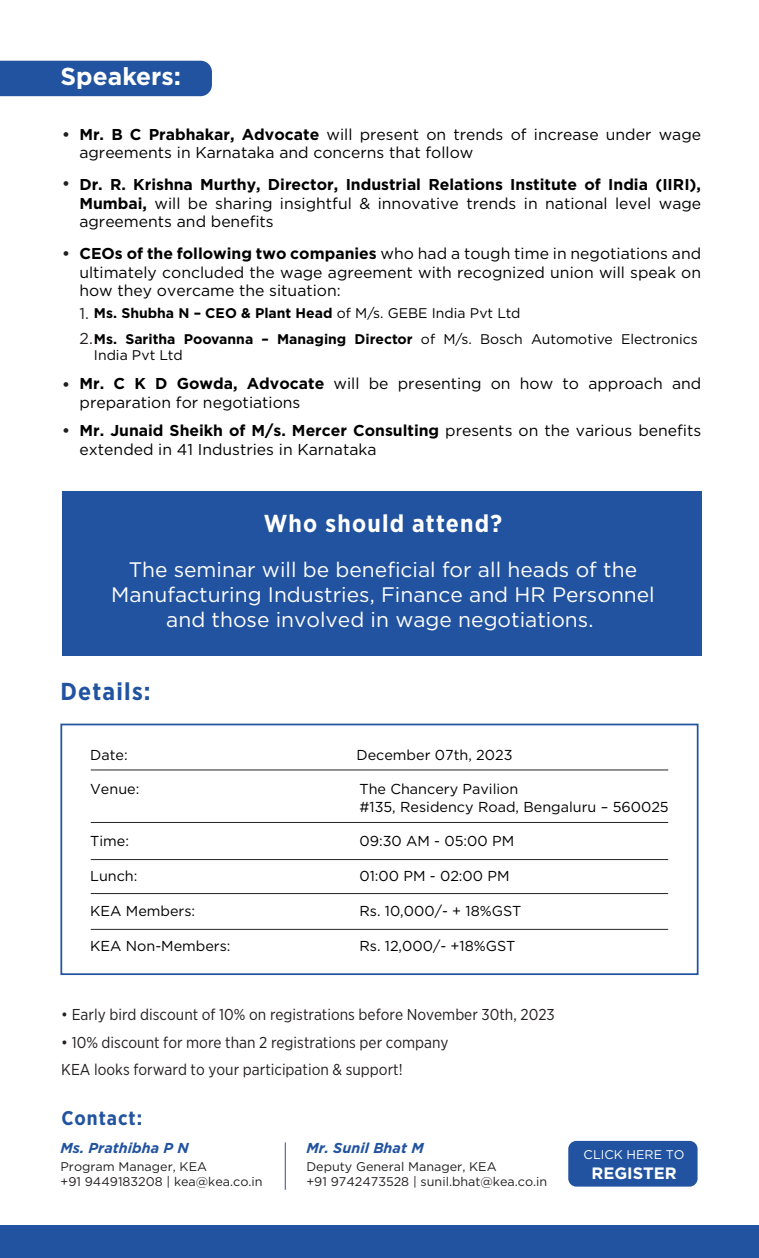
<style>
.page{position:relative;width:759px;height:1258px;background:#fff}
.page>*{position:absolute;margin:0;border:0;box-sizing:border-box;transform-origin:0 0}
.t1{font:700 24.5px "Gotham Narrow";letter-spacing:.05em;color:#fff}
.t2{font:700 24.5px "Gotham";color:#fff}
.t3{font:700 24.5px "Gotham Narrow";letter-spacing:.05em;color:#2253a0}
.t4{font:21px/25.2px "Gotham";color:#fff;text-align:center}
.t5{font:700 19.78px "Gotham Narrow";letter-spacing:.05em;color:#2253a0}
.t6{font:700 16.45px "Gotham";color:#fff}
.t7{font:15.75px/18.9px "Gotham";color:#000}
.t8{font:15.75px/27.7px "Gotham Narrow";color:#231f20}
.t9{font:700 15.75px "Gotham";color:#231f20}
.t10{font:15.75px/25.2px "Gotham";color:#231f20}
.t11{font:14.35px/17.3px "Gotham";color:#000}
.t12{font:italic 700 14.35px "Gotham";color:#2253a0}
.t13{font:700 14px/25.6px "Gotham";color:#000}
.t14{font:14px "Gotham";color:#000}
.t15{font:12.6px/15px "Gotham";color:#231f20}
.t16{font:12.6px "Gotham";color:#fff}
.s1{font-weight:700}
.s2{font-weight:400}
</style>
<div class="page">
<div style="left:0;top:61px;width:212px;height:35px;background:#2253a0"></div>
<div style="left:62px;top:491px;width:639px;height:165px;background:#2253a0"></div>
<div style="left:0;top:1225px;width:759px;height:33px;background:#2253a0"></div>
<div style="left:568px;top:1140px;width:130px;height:46px;background:#2253a0;border-radius:8px"></div>
<hr style="left:91px;top:769px;width:577px;height:1px;background:#262626">
<hr style="left:91px;top:822px;width:577px;height:1px;background:#262626">
<hr style="left:91px;top:859px;width:577px;height:1px;background:#262626">
<hr style="left:91px;top:893px;width:577px;height:1px;background:#262626">
<hr style="left:91px;top:929px;width:577px;height:1px;background:#262626">
<div style="left:60px;top:723px;width:639px;height:252px;border:2px solid #2253a0"></div>
<hr style="left:285px;top:1142px;width:1px;height:47px;background:#2253a0">
<h1 class="t2" style="left:61px;top:60px;width:122px">Speakers:</h1>
<p class="t9" style="left:62px;top:123px;width:9px">•</p>
<p class="t9" style="left:62px;top:173px;width:9px">•</p>
<p class="t9" style="left:62px;top:243px;width:9px">•</p>
<p class="t9" style="left:62px;top:374px;width:9px">•</p>
<p class="t9" style="left:62px;top:420px;width:9px">•</p>
<p class="t7" style="left:79px;top:124px;width:623px"><span class="s1">Mr. B C Prabhakar, Advocate</span> will present on trends of increase under wage agreements in Karnataka and concerns that follow</p>
<p class="t7" style="left:79px;top:174px;width:623px;text-align:justify"><span class="s1">Dr. R. Krishna Murthy, Director, Industrial Relations Institute of India (IIRI), Mumbai,</span> will be sharing insightful &amp; innovative trends in national level wage agreements and benefits</p>
<p class="t7" style="left:79px;top:243px;width:623px;text-align:justify"><span class="s1">CEOs of the following two companies</span> who had a tough time in negotiations and ultimately concluded the wage agreement with recognized union will speak on how they overcame the situation:</p>
<p class="t10" style="left:80px;top:300px;width:15px">1.<br>2.</p>
<p class="t13" style="left:94px;top:300px;width:605px">Ms. Shubha N – CEO &amp; Plant Head <span class="s2">of M/s. GEBE India Pvt Ltd<br></span>Ms. Saritha Poovanna – Managing Director <span class="s2">of M/s. Bosch Automotive Electronics</span></p>
<p class="t14" style="left:94px;top:346px;width:90px">India Pvt Ltd</p>
<p class="t7" style="left:80px;top:374px;width:623px"><span class="s1">Mr. C K D Gowda, Advocate</span> will be presenting on how to approach and preparation for negotiations</p>
<p class="t7" style="left:80px;top:420px;width:623px"><span class="s1">Mr. Junaid Sheikh of M/s. Mercer Consulting</span> presents on the various benefits extended in 41 Industries in Karnataka</p>
<h1 class="t1" style="left:264px;top:508px;width:240px">Who should attend?</h1>
<h2 class="t4" style="left:111px;top:556px;width:545px">The seminar will be beneficial for all heads of the<br>Manufacturing Industries, Finance and HR Personnel and those involved in wage negotiations.</h2>
<h1 class="t3" style="left:61px;top:675px;width:92px">Details:</h1>
<p class="t11" style="left:90px;top:745px;width:39px">Date:</p>
<p class="t11" style="left:356px;top:745px;width:158px">December 07th, 2023</p>
<p class="t11" style="left:90px;top:780px;width:51px">Venue:</p>
<p class="t11" style="left:359px;top:780px;width:311px">The Chancery Pavilion<br>#135, Residency Road, Bengaluru – 560025</p>
<p class="t11" style="left:90px;top:832px;width:40px">Time:</p>
<p class="t11" style="left:359px;top:832px;width:156px">09:30 AM - 05:00 PM</p>
<p class="t11" style="left:90px;top:867px;width:49px">Lunch:</p>
<p class="t11" style="left:359px;top:867px;width:152px">01:00 PM - 02:00 PM</p>
<p class="t11" style="left:90px;top:902px;width:107px">KEA Members:</p>
<p class="t11" style="left:359px;top:902px;width:163px">Rs. 10,000/- + 18%GST</p>
<p class="t11" style="left:90px;top:936px;width:142px">KEA Non-Members:</p>
<p class="t11" style="left:359px;top:936px;width:157px">Rs. 12,000/- +18%GST</p>
<p class="t8" style="left:61px;top:1000px;width:495px">• Early bird discount of 10% on registrations before November 30th, 2023</p>
<p class="t8" style="left:61px;top:1028px;width:389px">• 10% discount for more than 2 registrations per company<br>KEA looks forward to your participation &amp; support!</p>
<p class="t5" style="left:61px;top:1104px;width:82px">Contact:</p>
<p class="t12" style="left:61px;top:1138px;width:130px">Ms. Prathibha P N</p>
<p class="t15" style="left:61px;top:1158px;width:204px">Program Manager, KEA<br>+91 9449183208 | kea@kea.co.in</p>
<p class="t12" style="left:306px;top:1138px;width:119px">Mr. Sunil Bhat M</p>
<p class="t15" style="left:306px;top:1158px;width:242px">Deputy General Manager, KEA<br>+91 9742473528 | sunil.bhat@kea.co.in</p>
<p class="t16" style="left:584px;top:1146px;width:103px">CLICK HERE TO</p>
<p class="t6" style="left:591px;top:1161px;width:87px">REGISTER</p>
</div>
